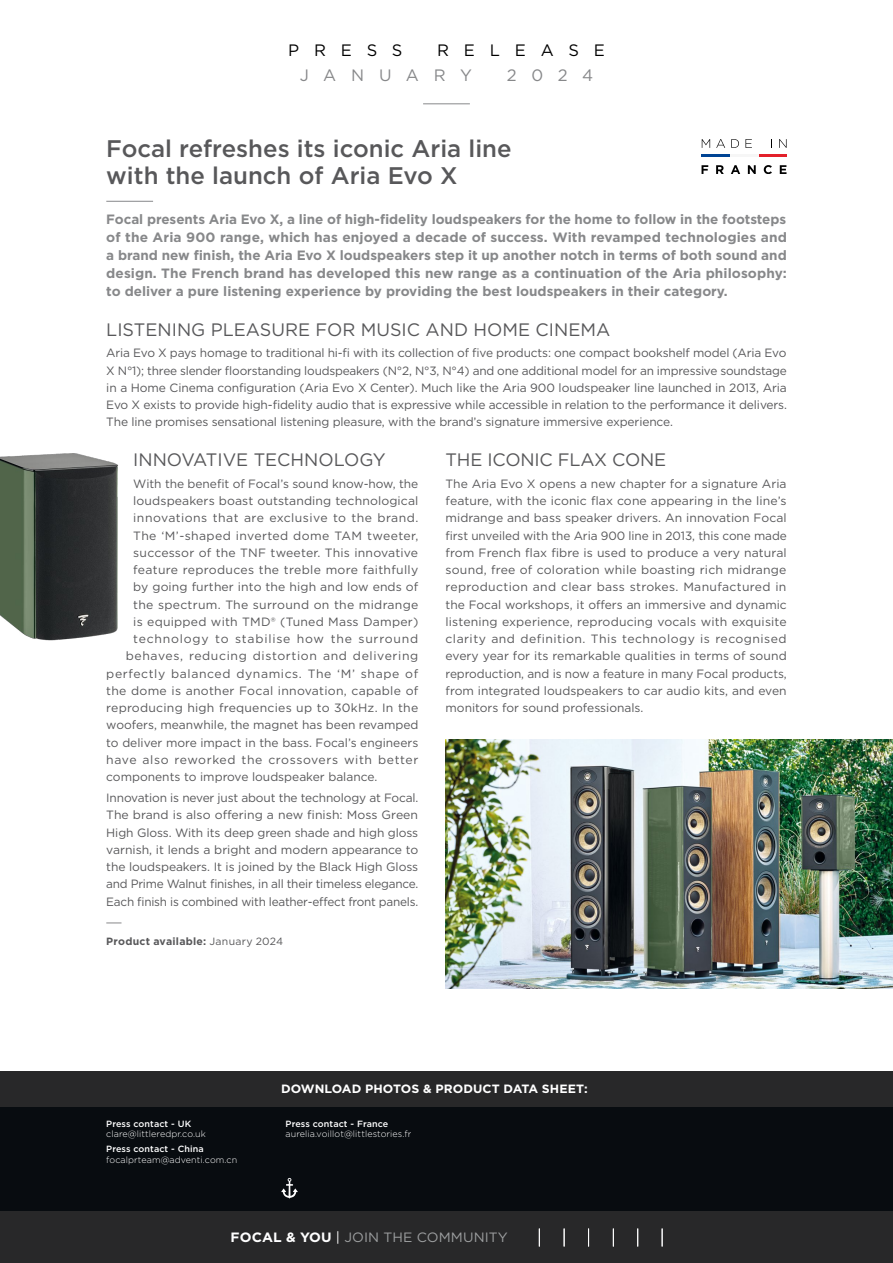
<style>
.page{position:relative;width:893px;height:1263px;background:#fff}
.page>*{position:absolute;margin:0;border:0;box-sizing:border-box;transform-origin:0 0}
.t1{font:500 24px/27px "Gotham";color:#58585a}
.t2{font:18px "Gotham";color:#58585a}
.t3{font:16.5px "Gotham";letter-spacing:.9em;color:#000}
.t4{font:16.5px "Gotham";letter-spacing:.89em;color:#87888a}
.t5{font:700 13.5px/18px "Gotham";color:#87888a;text-align:justify}
.t6{font:13.5px "Gotham";letter-spacing:.005em;color:#9c9e9f}
.t7{font:12px/17.2px "Gotham";letter-spacing:.01em;color:#58585a;text-align:justify}
.t8{font:12px "Gotham";letter-spacing:.05em;color:#58585a}
.t9{font:12px "Gotham";letter-spacing:.04em;color:#58585a}
.t10{font:12px "Gotham";letter-spacing:.03em;color:#58585a}
.t11{font:12px "Gotham";letter-spacing:.065em;color:#58585a}
.t12{font:700 12px "Gotham";letter-spacing:.005em;color:#fff}
.t13{font:700 10.5px "Gotham";letter-spacing:.025em;color:#58585a}
.t14{font:300 9px "Gotham";letter-spacing:.01em;color:#fff}
.t15{font:500 9px "Gotham";letter-spacing:.01em;color:#fff}
.s1{font-weight:400}
.s2{font-weight:700;color:#fff}
.s3{color:#fff}
</style>
<div class="page">
<img style="left:446px;top:740px;width:447px;height:249px">
<hr style="left:423px;top:103px;width:47px;height:1px;background:#87888a">
<div style="left:0;top:1084px;width:893px;height:178px;background:#080c10"></div>
<div style="left:0;top:1212px;width:893px;height:51px;background:#282829"></div>
<div style="left:0;top:1071px;width:893px;height:35px;background:#282829"></div>
<img style="left:0;top:453px;width:118px;height:188px">
<hr style="left:106px;top:201px;width:47px;height:1px;background:#87888a">
<svg style="left:106px;top:922px;width:16px;height:1px"></svg>
<svg style="left:702px;top:139px;width:8px;height:9px"></svg>
<svg style="left:716px;top:139px;width:9px;height:9px"></svg>
<svg style="left:731px;top:139px;width:8px;height:9px"></svg>
<svg style="left:745px;top:139px;width:7px;height:9px"></svg>
<svg style="left:779px;top:139px;width:7px;height:9px"></svg>
<svg style="left:701px;top:165px;width:7px;height:9px"></svg>
<svg style="left:716px;top:165px;width:8px;height:9px"></svg>
<svg style="left:731px;top:165px;width:9px;height:9px"></svg>
<svg style="left:748px;top:165px;width:8px;height:9px"></svg>
<svg style="left:764px;top:165px;width:8px;height:9px"></svg>
<svg style="left:780px;top:165px;width:6px;height:9px"></svg>
<hr style="left:701px;top:155px;width:29px;height:2px;background:#004494">
<hr style="left:758px;top:155px;width:29px;height:2px;background:#e3202a">
<hr style="left:730px;top:155px;width:28px;height:2px;background:#f6f6f6">
<svg style="left:662px;top:1228px;width:1px;height:18px"></svg>
<svg style="left:564px;top:1228px;width:1px;height:18px"></svg>
<svg style="left:539px;top:1228px;width:1px;height:18px"></svg>
<svg style="left:588px;top:1228px;width:1px;height:18px"></svg>
<svg style="left:613px;top:1228px;width:1px;height:18px"></svg>
<svg style="left:637px;top:1228px;width:1px;height:18px"></svg>
<svg style="left:281px;top:1178px;width:17px;height:20px"></svg>
<h3 class="t3" style="left:288px;top:39px;width:116px">PRESS</h3>
<h3 class="t3" style="left:437px;top:39px;width:169px">RELEASE</h3>
<h3 class="t4" style="left:300px;top:64px;width:174px">JANUARY</h3>
<h3 class="t4" style="left:507px;top:64px;width:88px">2024</h3>
<h1 class="t1" style="left:106px;top:134px;width:407px">Focal refreshes its iconic Aria line with the launch of Aria Evo X</h1>
<p class="t5" style="left:106px;top:210px;width:682px">Focal presents Aria Evo X, a line of high-fidelity loudspeakers for the home to follow in the footsteps of the Aria 900 range, which has enjoyed a decade of success. With revamped technologies and a brand new finish, the Aria Evo X loudspeakers step it up another notch in terms of both sound and design. The French brand has developed this new range as a continuation of the Aria philosophy: to deliver a pure listening experience by providing the best loudspeakers in their category.</p>
<h2 class="t2" style="left:106px;top:318px;width:505px">LISTENING PLEASURE FOR MUSIC AND HOME CINEMA</h2>
<p class="t7" style="left:106px;top:344px;width:682px">Aria Evo X pays homage to traditional hi-fi with its collection of five products: one compact bookshelf model (Aria Evo X N°1); three slender floorstanding loudspeakers (N°2, N°3, N°4) and one additional model for an impressive soundstage in a Home Cinema configuration (Aria Evo X Center). Much like the Aria 900 loudspeaker line launched in 2013, Aria Evo X exists to provide high-fidelity audio that is expressive while accessible in relation to the performance it delivers.<br>The line promises sensational listening pleasure, with the brand’s signature immersive experience.</p>
<h2 class="t2" style="left:446px;top:448px;width:222px">THE ICONIC FLAX CONE</h2>
<p class="t7" style="left:446px;top:475px;width:343px">The Aria Evo X opens a new chapter for a signature Aria feature, with the iconic flax cone appearing in the line’s midrange and bass speaker drivers. An innovation Focal first unveiled with the Aria 900 line in 2013, this cone made from French flax fibre is used to produce a very natural sound, free of coloration while boasting rich midrange reproduction and clear bass strokes. Manufactured in the Focal workshops, it offers an immersive and dynamic listening experience, reproducing vocals with exquisite clarity and definition. This technology is recognised every year for its remarkable qualities in terms of sound reproduction, and is now a feature in many Focal products, from integrated loudspeakers to car audio kits, and even monitors for sound professionals.</p>
<h2 class="t2" style="left:133px;top:448px;width:254px">INNOVATIVE TECHNOLOGY</h2>
<p class="t7" style="left:133px;top:475px;width:286px">With the benefit of Focal’s sound know-how, the</p>
<p class="t7" style="left:133px;top:492px;width:287px">loudspeakers boast outstanding technological</p>
<p class="t9" style="left:133px;top:510px;width:287px">innovations that are exclusive to the brand.</p>
<p class="t10" style="left:133px;top:528px;width:287px">The ‘M’-shaped inverted dome TAM tweeter,</p>
<p class="t7" style="left:133px;top:544px;width:286px">successor of the TNF tweeter. This innovative</p>
<p class="t7" style="left:133px;top:561px;width:286px">feature reproduces the treble more faithfully</p>
<p class="t7" style="left:133px;top:578px;width:287px">by going further into the high and low ends of</p>
<p class="t7" style="left:133px;top:595px;width:287px">the spectrum. The surround on the midrange</p>
<p class="t7" style="left:133px;top:613px;width:286px">is equipped with TMD® (Tuned Mass Damper)</p>
<p class="t11" style="left:133px;top:631px;width:286px">technology to stabilise how the surround</p>
<p class="t8" style="left:126px;top:648px;width:294px">behaves, reducing distortion and delivering</p>
<p class="t8" style="left:106px;top:666px;width:313px">perfectly balanced dynamics. The ‘M’ shape of</p>
<p class="t7" style="left:106px;top:682px;width:314px">the dome is another Focal innovation, capable of</p>
<p class="t7" style="left:106px;top:699px;width:313px">reproducing high frequencies up to 30kHz. In the</p>
<p class="t7" style="left:106px;top:716px;width:314px">woofers, meanwhile, the magnet has been revamped</p>
<p class="t7" style="left:106px;top:733px;width:314px">to deliver more impact in the bass. Focal’s engineers</p>
<p class="t8" style="left:106px;top:752px;width:314px">have also reworked the crossovers with better</p>
<p class="t7" style="left:106px;top:768px;width:273px">components to improve loudspeaker balance.</p>
<p class="t7" style="left:106px;top:789px;width:314px">Innovation is never just about the technology at Focal.<br>The brand is also offering a new finish: Moss Green High Gloss. With its deep green shade and high gloss varnish, it lends a bright and modern appearance to the loudspeakers. It is joined by the Black High Gloss and Prime Walnut finishes, in all their timeless elegance.<br>Each finish is combined with leather-effect front panels.</p>
<p class="t13" style="left:106px;top:934px;width:178px">Product available: <span class="s1">January 2024</span></p>
<p class="t15" style="left:106px;top:1118px;width:86px">Press contact - UK</p>
<p class="t14" style="left:106px;top:1128px;width:101px">clare@littleredpr.co.uk</p>
<p class="t15" style="left:106px;top:1143px;width:99px">Press contact - China</p>
<p class="t14" style="left:106px;top:1154px;width:132px">focalprteam@adventi.com.cn</p>
<p class="t12" style="left:281px;top:1081px;width:308px">DOWNLOAD PHOTOS &amp; PRODUCT DATA SHEET:</p>
<p class="t15" style="left:286px;top:1118px;width:104px">Press contact - France</p>
<p class="t14" style="left:286px;top:1128px;width:127px">aurelia.voillot@littlestories.fr</p>
<p class="t6" style="left:231px;top:1228px;width:279px"><span class="s2">FOCAL &amp; YOU</span> <span class="s3">|</span> JOIN THE COMMUNITY</p>
</div>
